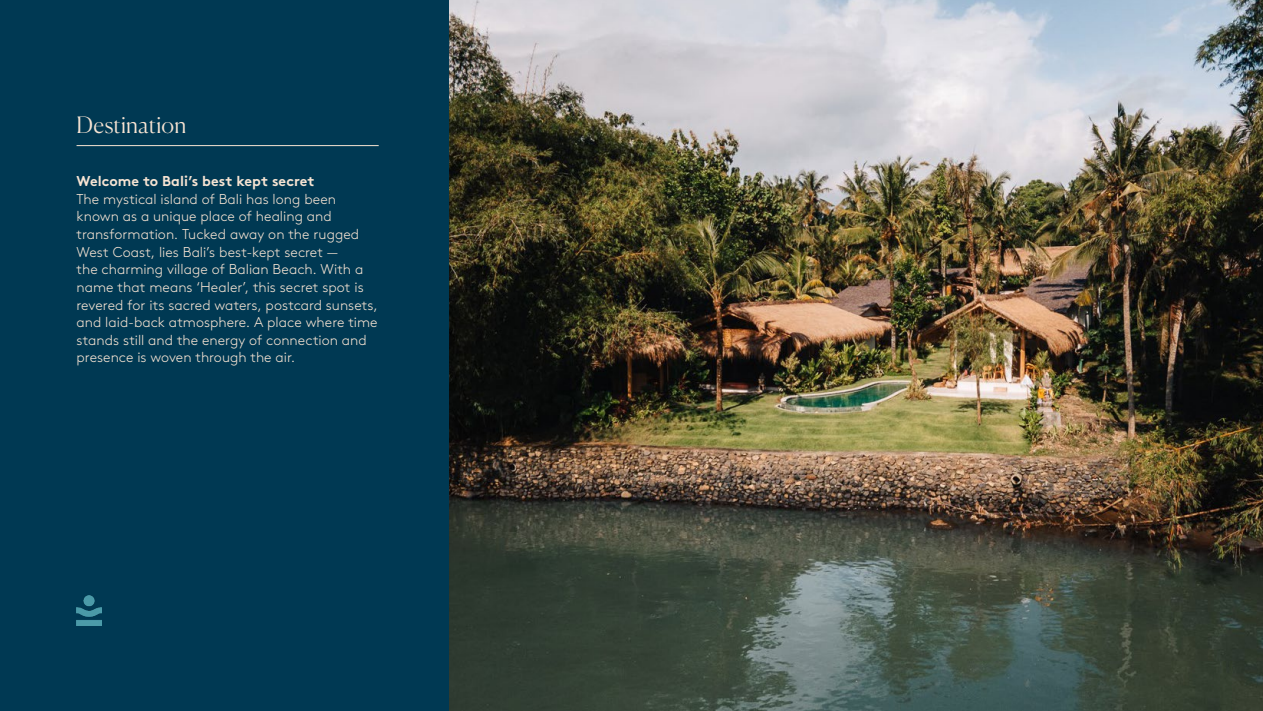
<style>
.page{position:relative;width:1263px;height:711px;background:#fff}
.page>*{position:absolute;margin:0;border:0;box-sizing:border-box;transform-origin:0 0}
.t1{font:300 22.5px "Canela";letter-spacing:.01em;color:#f7e4d3}
.t2{font:300 14.25px/17.7px "Brown Std";color:#f7e4d3}
.t3{font:700 14.25px "Brown Std";letter-spacing:.005em;color:#f7e4d3}
</style>
<div class="page">
<div style="left:0;top:0;width:1263px;height:710px;background:#003953"></div>
<hr style="left:77px;top:145px;width:302px;height:1px;background:#f7e4d3">
<img style="left:449px;top:0;width:814px;height:710px">
<img style="left:77px;top:595px;width:24px;height:30px">
<h1 class="t1" style="left:77px;top:107px;width:111px">Destination</h1>
<p class="t3" style="left:77px;top:172px;width:240px">Welcome to Bali’s best kept secret</p>
<p class="t2" style="left:77px;top:190px;width:303px">The mystical island of Bali has long been known as a unique place of healing and transformation. Tucked away on the rugged West Coast, lies Bali’s best-kept secret —<br>the charming village of Balian Beach. With a name that means ‘Healer’, this secret spot is revered for its sacred waters, postcard sunsets, and laid-back atmosphere. A place where time stands still and the energy of connection and presence is woven through the air.</p>
</div>
